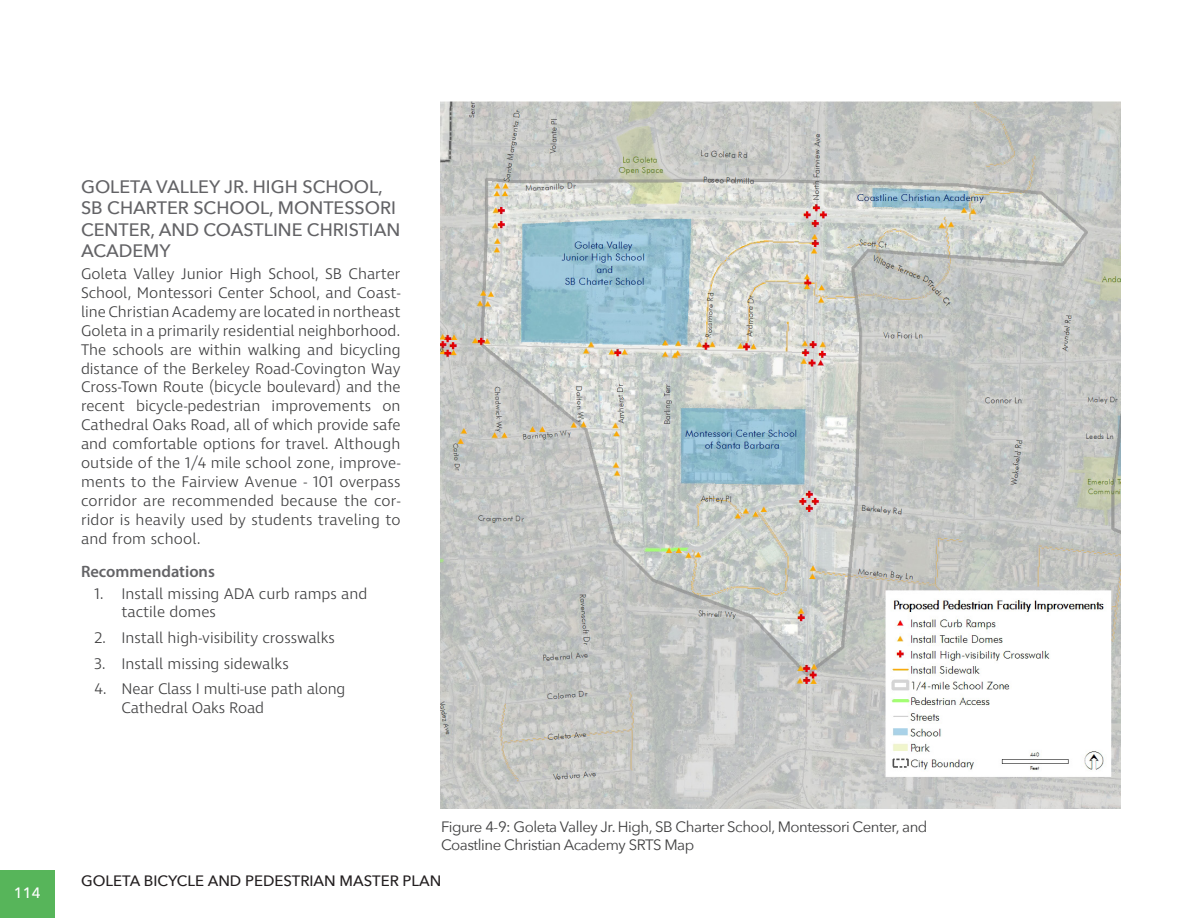
<style>
.page{position:relative;width:1188px;height:918px;background:#fff}
.page>*{position:absolute;margin:0;border:0;box-sizing:border-box;transform-origin:0 0}
._12_Subheader{font:500 18px/21.6px "Avenir Next";color:#636366}
._12_Sub-Subheader{font:600 16.5px "Myriad Pro";color:#636366}
._12_Body_Text{font:300 15.75px/18.9px "Ingra";color:#3e3e3f}
.t1{font:15px/18px "Avenir Next";letter-spacing:-.03em;color:#3e3e3f}
.t2{font:500 15px "Avenir Next";color:#231f20}
.t3{font:500 15px "Avenir Next";color:#fff}
</style>
<div class="page">
<div style="left:0;top:871px;width:54px;height:47px;background:#57b55a"></div>
<img style="left:441px;top:101px;width:679px;height:708px">
<p class="_12_Subheader" style="left:81px;top:175px;width:321px">GOLETA VALLEY JR. HIGH SCHOOL,<br>SB CHARTER SCHOOL, MONTESSORI<br>CENTER, AND COASTLINE CHRISTIAN<br>ACADEMY</p>
<p class="_12_Body_Text" style="left:81px;top:265px;width:321px;text-align:justify">Goleta Valley Junior High School, SB Charter School, Montessori Center School, and Coast&shy;line Christian Academy are located in northeast Goleta in a primarily residential neighborhood.<br>The schools are within walking and bicycling distance of the Berkeley Road-Covington Way Cross-Town Route (bicycle boulevard) and the recent bicycle-pedestrian improvements on Cathedral Oaks Road, all of which provide safe and comfortable options for travel. Although outside of the 1/4 mile school zone, improve&shy;ments to the Fairview Avenue - 101 overpass corridor are recommended because the cor&shy;ridor is heavily used by students traveling to and from school.</p>
<p class="_12_Sub-Subheader" style="left:81px;top:561px;width:135px">Recommendations</p>
<p class="_12_Body_Text" style="left:122px;top:585px;width:247px;text-indent:-27px">1. Install missing ADA curb ramps and tactile domes</p>
<p class="_12_Body_Text" style="left:94px;top:629px;width:242px">2. Install high-visibility crosswalks</p>
<p class="_12_Body_Text" style="left:94px;top:655px;width:196px">3. Install missing sidewalks</p>
<p class="_12_Body_Text" style="left:122px;top:681px;width:225px;text-indent:-27px">4. Near Class I multi-use path along<br>Cathedral Oaks Road</p>
<p class="t3" style="left:14px;top:880px;width:28px">114</p>
<p class="t1" style="left:441px;top:817px;width:488px">Figure 4-9: Goleta Valley Jr. High, SB Charter School, Montessori Center, and<br>Coastline Christian Academy SRTS Map</p>
<p class="t2" style="left:81px;top:868px;width:362px">GOLETA BICYCLE AND PEDESTRIAN MASTER PLAN</p>
</div>
